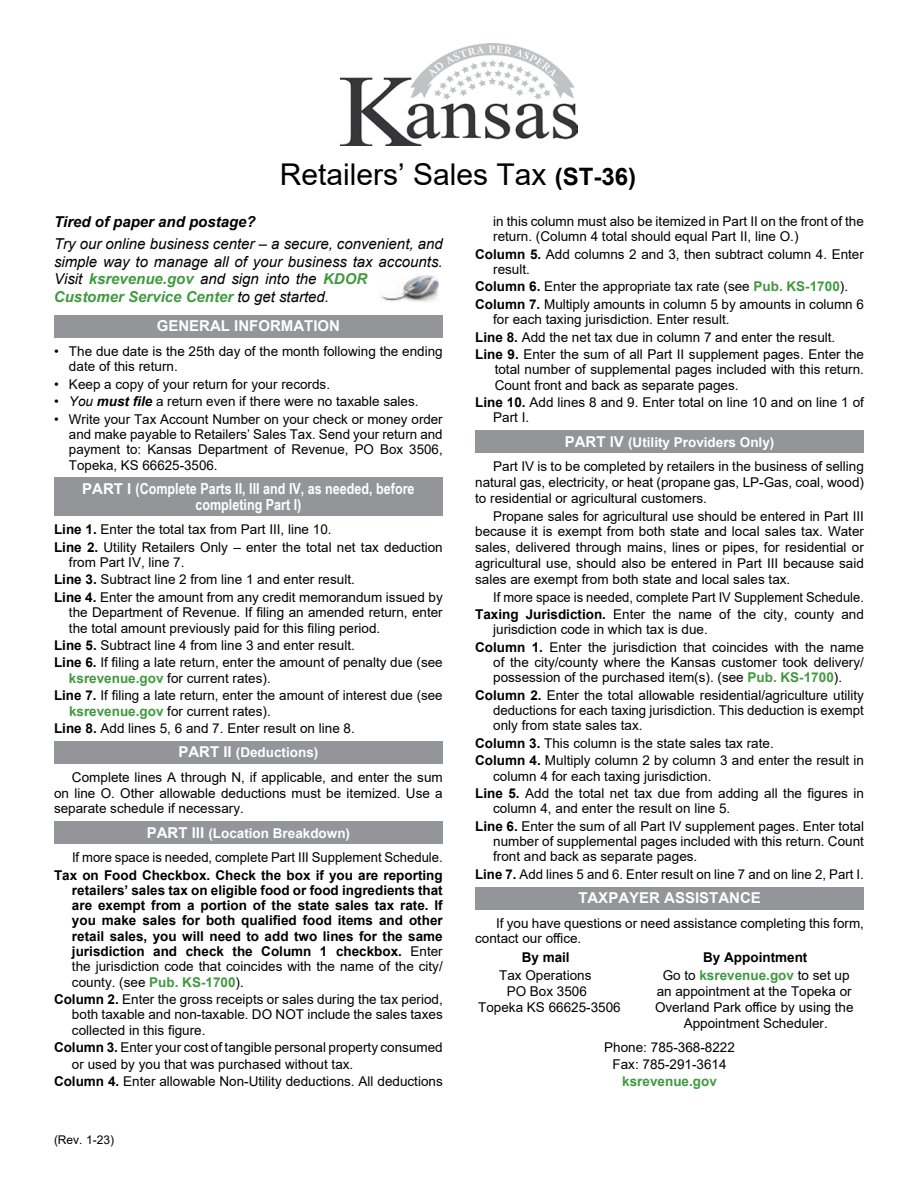
<style>
.page{position:relative;width:918px;height:1188px;background:#fff}
.page>*{position:absolute;margin:0;border:0;box-sizing:border-box;transform-origin:0 0}
.t1{font:30px "Arial";color:#000}
.t2{font:700 15.3px/15.8px "Arial Narrow";color:#fff;text-align:center}
.t3{font:italic 15px/17.7px "Arial";color:#000}
.t4{font:700 15px "Arial";color:#fff}
.t5{font:italic 700 15px "Arial";color:#000}
.t6{font:13.5px/15.3px "Arial";color:#000}
.t7{font:700 13.5px/15.3px "Arial";color:#000;text-align:justify}
.t8{font:13.5px/17.4px "Arial";color:#000;text-align:right;scale:.96 1}
.t9{font:700 13.5px "Arial";color:#409a40}
.t10{font:12px "Arial";color:#000}
.s1{font-weight:700;font-size:24px}
.s2{font-weight:700;color:#409a40}
.s3{font-style:italic}
.s4{font-weight:700;font-style:italic}
.s5{font-family:"Arial";font-size:15px}
.s6{font-weight:700}
.s7{font-weight:700;font-size:15px;color:#fff}
.s8{font-weight:700;color:#fff}
.s9{font-weight:400}
.s10{color:#409a40}
</style>
<div class="page">
<div style="left:475px;top:887px;width:389px;height:23px;background:#939598"></div>
<div style="left:54px;top:478px;width:389px;height:38px;background:#939598"></div>
<div style="left:54px;top:821px;width:389px;height:23px;background:#939598"></div>
<div style="left:54px;top:741px;width:389px;height:23px;background:#939598"></div>
<div style="left:475px;top:431px;width:389px;height:22px;background:#939598"></div>
<div style="left:54px;top:315px;width:389px;height:23px;background:#939598"></div>
<img style="left:340px;top:43px;width:238px;height:102px">
<img style="left:381px;top:275px;width:58px;height:27px">
<h1 class="t1" style="left:280px;top:154px;width:358px">Retailers’ Sales Tax <span class="s1">(ST-36)</span></h1>
<p class="t5" style="left:54px;top:212px;width:203px">Tired of paper and postage?</p>
<p class="t3" style="left:54px;top:235px;width:390px">Try our online business center – a secure, convenient, and simple way to manage all of your business tax accounts.<br>Visit <span class="s2">ksrevenue.gov</span> and sign into the <span class="s2">KDOR<br>Customer Service Center</span> to get started.</p>
<p class="t4" style="left:157px;top:315px;width:185px">GENERAL INFORMATION</p>
<p class="t6" style="left:69px;top:343px;width:375px;line-height:15.8px;text-indent:-15px">• The due date is the 25th day of the month following the ending date of this return.</p>
<p class="t6" style="left:54px;top:376px;width:278px">• Keep a copy of your return for your records.</p>
<p class="t6" style="left:54px;top:394px;width:366px"><span class="s3">• You</span> <span class="s4">must file</span> a return even if there were no taxable sales.</p>
<p class="t6" style="left:69px;top:411px;width:375px;text-align:justify;text-indent:-15px">• Write your Tax Account Number on your check or money order and make payable to Retailers’ Sales Tax. Send your return and payment to: Kansas Department of Revenue, PO Box 3506, Topeka, KS 66625-3506.</p>
<p class="t2" style="left:82px;top:480px;width:334px"><span class="s5">PART I</span> (Complete Parts II, III and IV, as needed, before completing Part I)</p>
<p class="t6" style="left:54px;top:521px;width:390px;line-height:17.4px"><span class="s6">Line 1.</span> Enter the total tax from Part III, line 10.<br><span class="s6">Line 2.</span> Utility Retailers Only – enter the total net tax deduction</p>
<p class="t6" style="left:54px;top:554px;width:390px;line-height:17.4px;text-indent:15px">from Part IV, line 7.<br><span class="s6">Line 3.</span> Subtract line 2 from line 1 and enter result.<br><span class="s6">Line 4.</span> Enter the amount from any credit memorandum issued by</p>
<p class="t6" style="left:69px;top:605px;width:375px">the Department of Revenue. If filing an amended return, enter the total amount previously paid for this filing period.</p>
<p class="t6" style="left:54px;top:636px;width:390px;line-height:17.4px"><span class="s6">Line 5.</span> Subtract line 4 from line 3 and enter result.<br><span class="s6">Line 6.</span> If filing a late return, enter the amount of penalty due (see</p>
<p class="t6" style="left:54px;top:669px;width:390px;line-height:17.5px;text-indent:15px"><span class="s2">ksrevenue.gov</span> for current rates).<br><span class="s6">Line 7.</span> If filing a late return, enter the amount of interest due (see</p>
<p class="t6" style="left:54px;top:702px;width:302px;line-height:17.4px;text-indent:15px"><span class="s2">ksrevenue.gov</span> for current rates).<br><span class="s6">Line 8.</span> Add lines 5, 6 and 7. Enter result on line 8.</p>
<p class="t6" style="left:72px;top:740px;width:372px;line-height:24.5px;text-indent:106px"><span class="s7">PART II</span> <span class="s8">(Deductions)<br></span>Complete lines A through N, if applicable, and enter the sum</p>
<p class="t6" style="left:54px;top:785px;width:390px;line-height:15.8px">on line O. Other allowable deductions must be itemized. Use a separate schedule if necessary.</p>
<p class="t6" style="left:72px;top:821px;width:372px;line-height:24.5px;text-indent:75px"><span class="s7">PART III</span> <span class="s8">(Location Breakdown)<br></span>If more space is needed, complete Part III Supplement Schedule.</p>
<p class="t7" style="left:72px;top:867px;width:372px;text-indent:-18px">Tax on Food Checkbox. Check the box if you are reporting retailers’ sales tax on eligible food or food ingredients that are exempt from a portion of the state sales tax rate. If you make sales for both qualified food items and other retail sales, you will need to add two lines for the same jurisdiction and check the Column 1 checkbox. <span class="s9">Enter the jurisdiction code that coincides with the name of the city/ county. (see</span> <span class="s10">Pub. KS-1700</span><span class="s9">).</span></p>
<p class="t6" style="left:72px;top:992px;width:372px;text-align:justify;text-indent:-18px"><span class="s6">Column 2.</span> Enter the gross receipts or sales during the tax period, both taxable and non-taxable. DO NOT include the sales taxes collected in this figure.</p>
<p class="t6" style="left:54px;top:1040px;width:390px"><span class="s6">Column 3.</span> Enter your cost of tangible personal property consumed</p>
<p class="t6" style="left:72px;top:1056px;width:283px">or used by you that was purchased without tax.</p>
<p class="t6" style="left:54px;top:1074px;width:390px"><span class="s6">Column 4.</span> Enter allowable Non-Utility deductions. All deductions</p>
<p class="t10" style="left:54px;top:1131px;width:62px">(Rev. 1-23)</p>
<p class="t6" style="left:493px;top:213px;width:372px">in this column must also be itemized in Part II on the front of the return. (Column 4 total should equal Part II, line O.)</p>
<p class="t6" style="left:493px;top:246px;width:372px;text-indent:-18px"><span class="s6">Column 5.</span> Add columns 2 and 3, then subtract column 4. Enter result.</p>
<p class="t6" style="left:475px;top:278px;width:390px;line-height:17.4px"><span class="s6">Column 6.</span> Enter the appropriate tax rate (see <span class="s2">Pub. KS-1700</span>).<br><span class="s6">Column 7.</span> Multiply amounts in column 5 by amounts in column 6</p>
<p class="t6" style="left:475px;top:311px;width:390px;line-height:17.4px;text-indent:18px">for each taxing jurisdiction. Enter result.<br><span class="s6">Line 8.</span> Add the net tax due in column 7 and enter the result.<br><span class="s6">Line 9.</span> Enter the sum of all Part II supplement pages. Enter the</p>
<p class="t6" style="left:495px;top:362px;width:371px">total number of supplemental pages included with this return.<br>Count front and back as separate pages.</p>
<p class="t6" style="left:493px;top:395px;width:372px;text-indent:-18px"><span class="s6">Line 10.</span> Add lines 8 and 9. Enter total on line 10 and on line 1 of<br>Part I.</p>
<p class="t6" style="left:493px;top:430px;width:372px;line-height:24.5px;text-indent:72px"><span class="s7">PART IV</span> <span class="s8">(Utility Providers Only)<br></span>Part IV is to be completed by retailers in the business of selling</p>
<p class="t6" style="left:475px;top:474px;width:390px;line-height:15.8px">natural gas, electricity, or heat (propane gas, LP-Gas, coal, wood) to residential or agricultural customers.</p>
<p class="t6" style="left:475px;top:508px;width:390px;line-height:15.8px;text-align:justify;text-indent:18px">Propane sales for agricultural use should be entered in Part III because it is exempt from both state and local sales tax. Water sales, delivered through mains, lines or pipes, for residential or agricultural use, should also be entered in Part III because said sales are exempt from both state and local sales tax.</p>
<p class="t8" style="left:475px;top:588px;width:406px">If more space is needed, complete Part IV Supplement Schedule.<br><span class="s6">Taxing Jurisdiction.</span> Enter the name of the city, county and</p>
<p class="t6" style="left:475px;top:621px;width:390px;line-height:17.4px;text-indent:18px">jurisdiction code in which tax is due.<br><span class="s6">Column 1.</span> Enter the jurisdiction that coincides with the name</p>
<p class="t6" style="left:493px;top:655px;width:372px">of the city/county where the Kansas customer took delivery/ possession of the purchased item(s). (see <span class="s2">Pub. KS-1700</span>).</p>
<p class="t6" style="left:493px;top:687px;width:372px;text-align:justify;text-indent:-18px"><span class="s6">Column 2.</span> Enter the total allowable residential/agriculture utility deductions for each taxing jurisdiction. This deduction is exempt only from state sales tax.</p>
<p class="t6" style="left:475px;top:734px;width:390px;line-height:17.4px"><span class="s6">Column 3.</span> This column is the state sales tax rate.<br><span class="s6">Column 4.</span> Multiply column 2 by column 3 and enter the result in</p>
<p class="t6" style="left:475px;top:767px;width:390px;line-height:17.4px;text-indent:18px">column 4 for each taxing jurisdiction.<br><span class="s6">Line 5.</span> Add the total net tax due from adding all the figures in</p>
<p class="t6" style="left:475px;top:800px;width:390px;line-height:17.4px;text-indent:18px">column 4, and enter the result on line 5.<br><span class="s6">Line 6.</span> Enter the sum of all Part IV supplement pages. Enter total</p>
<p class="t6" style="left:493px;top:834px;width:372px">number of supplemental pages included with this return. Count front and back as separate pages.</p>
<p class="t6" style="left:475px;top:866px;width:390px"><span class="s6">Line 7.</span> Add lines 5 and 6. Enter result on line 7 and on line 2, Part I.</p>
<p class="t4" style="left:578px;top:887px;width:184px">TAXPAYER ASSISTANCE</p>
<p class="t6" style="left:475px;top:915px;width:390px;line-height:15.8px;text-indent:21px">If you have questions or need assistance completing this form, contact our office.</p>
<p class="t7" style="left:522px;top:950px;width:50px">By mail</p>
<p class="t6" style="left:499px;top:968px;width:94px">Tax Operations</p>
<p class="t6" style="left:507px;top:984px;width:82px">PO Box 3506</p>
<p class="t6" style="left:478px;top:999px;width:144px">Topeka KS 66625-3506</p>
<p class="t7" style="left:663px;top:949px;width:188px;line-height:17.9px;text-align:center">By Appointment<br><span class="s9">Go to</span> <span class="s10">ksrevenue.gov</span> <span class="s9">to set up</span></p>
<p class="t6" style="left:655px;top:983px;width:200px;line-height:15.8px;text-align:center">an appointment at the Topeka or<br>Overland Park office by using the<br>Appointment Scheduler.</p>
<p class="t6" style="left:604px;top:1039px;width:132px;line-height:16.8px;text-align:center">Phone: 785-368-8222<br>Fax: 785-291-3614</p>
<p class="t9" style="left:622px;top:1071px;width:96px">ksrevenue.gov</p>
</div>
